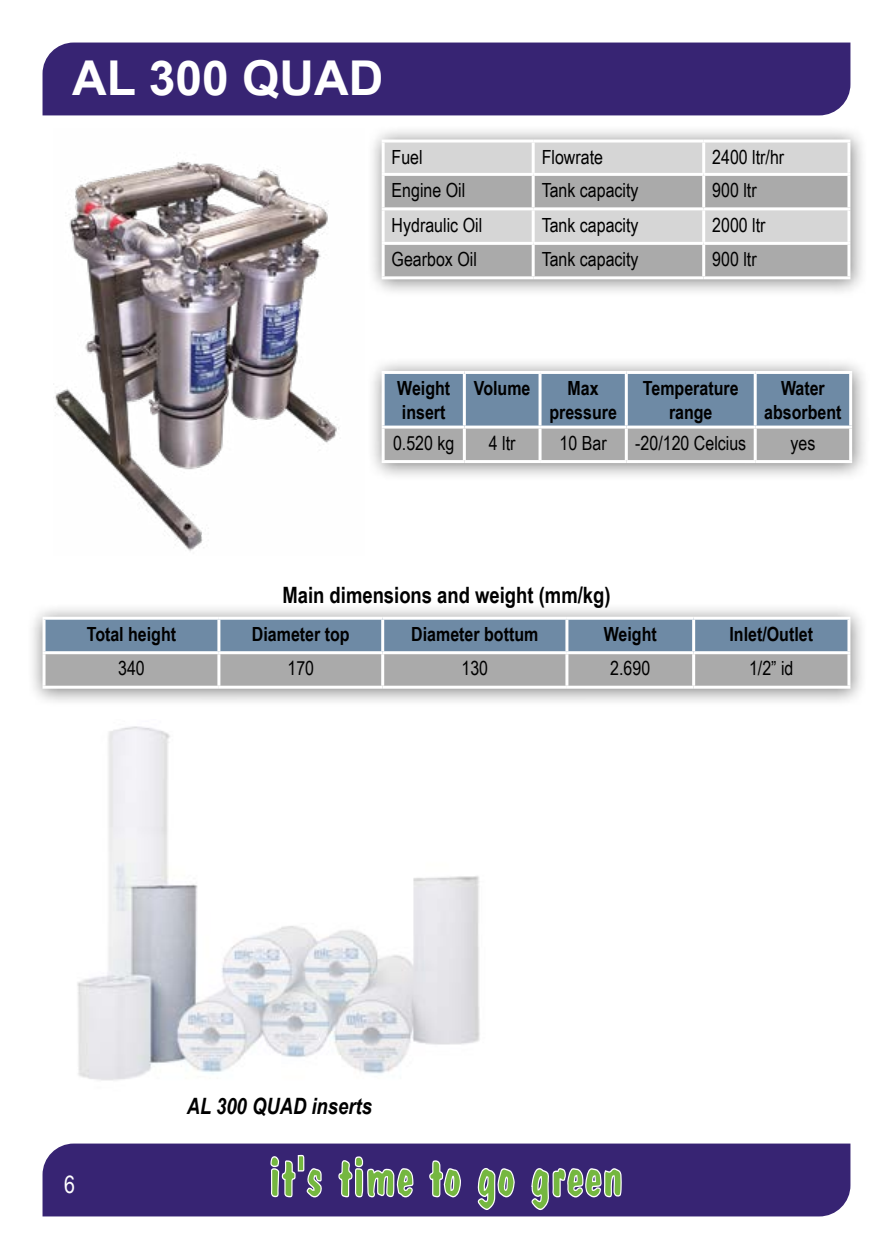
<style>
.page{position:relative;width:893px;height:1259px;background:#fff}
.page>*{position:absolute;margin:0;border:0;box-sizing:border-box;transform-origin:0 0}
.t1{font:700 48px "Arial";color:#fff}
.t2{font:24px "Arial Narrow";color:#fff}
.t3{font:700 22.5px "Arial Narrow";color:#000}
.t4{font:italic 700 22.5px "Arial Narrow";color:#000}
.t5{font:19.5px "Arial Narrow";color:#000}
.t6{font:700 19.5px/23.4px "Arial Narrow";color:#000;text-align:center}
</style>
<div class="page">
<div style="left:43px;top:43px;width:807px;height:72px;background:#372473"></div>
<div style="left:43px;top:1143px;width:807px;height:73px;background:#372473"></div>
<svg style="left:478px;top:1167px;width:37px;height:43px;background:#758978"></svg>
<svg style="left:429px;top:1160px;width:32px;height:37px"></svg>
<svg style="left:531px;top:1167px;width:91px;height:43px;background:#6e7b79"></svg>
<svg style="left:270px;top:1154px;width:52px;height:43px;background:#6b757c"></svg>
<svg style="left:338px;top:1156px;width:75px;height:41px;background:#707e7a"></svg>
<div style="left:365px;top:356px;width:506px;height:126px;background:#000;opacity:.5"></div>
<svg style="left:385px;top:374px;width:464px;height:86px;background:#8697a7"></svg>
<hr style="left:463px;top:374px;width:3px;height:51px;background:#fff">
<hr style="left:538px;top:374px;width:3px;height:51px;background:#fff">
<hr style="left:382px;top:428px;width:3px;height:32px;background:#fff">
<hr style="left:463px;top:428px;width:3px;height:32px;background:#fff">
<hr style="left:538px;top:428px;width:3px;height:32px;background:#fff">
<hr style="left:382px;top:460px;width:82px;height:3px;background:#fff">
<hr style="left:464px;top:460px;width:76px;height:3px;background:#fff">
<hr style="left:540px;top:460px;width:86px;height:3px;background:#fff">
<hr style="left:626px;top:460px;width:129px;height:3px;background:#fff">
<hr style="left:755px;top:460px;width:97px;height:3px;background:#fff">
<hr style="left:625px;top:374px;width:3px;height:51px;background:#fff">
<hr style="left:754px;top:374px;width:3px;height:51px;background:#fff">
<hr style="left:625px;top:428px;width:3px;height:32px;background:#fff">
<hr style="left:754px;top:428px;width:3px;height:32px;background:#fff">
<hr style="left:849px;top:428px;width:3px;height:32px;background:#fff">
<hr style="left:382px;top:371px;width:82px;height:3px;background:#fff">
<hr style="left:382px;top:374px;width:3px;height:51px;background:#fff">
<hr style="left:464px;top:371px;width:76px;height:3px;background:#fff">
<hr style="left:540px;top:371px;width:86px;height:3px;background:#fff">
<hr style="left:626px;top:371px;width:129px;height:3px;background:#fff">
<hr style="left:755px;top:371px;width:97px;height:3px;background:#fff">
<hr style="left:849px;top:374px;width:3px;height:51px;background:#fff">
<hr style="left:382px;top:425px;width:82px;height:3px;background:#fff">
<hr style="left:464px;top:425px;width:76px;height:3px;background:#fff">
<hr style="left:540px;top:425px;width:86px;height:3px;background:#fff">
<hr style="left:626px;top:425px;width:129px;height:3px;background:#fff">
<hr style="left:755px;top:425px;width:97px;height:3px;background:#fff">
<div style="left:365px;top:124px;width:503px;height:174px;background:#000;opacity:.5"></div>
<div style="left:385px;top:142px;width:462px;height:31px;background:#d6d6d6"></div>
<svg style="left:385px;top:176px;width:462px;height:100px;background:#b9b9b9"></svg>
<hr style="left:382px;top:139px;width:151px;height:3px;background:#fff">
<hr style="left:382px;top:142px;width:3px;height:31px;background:#fff">
<hr style="left:532px;top:142px;width:3px;height:31px;background:#fff">
<hr style="left:702px;top:142px;width:3px;height:31px;background:#fff">
<hr style="left:382px;top:173px;width:151px;height:3px;background:#fff">
<hr style="left:382px;top:176px;width:3px;height:31px;background:#fff">
<hr style="left:532px;top:176px;width:3px;height:31px;background:#fff">
<hr style="left:702px;top:176px;width:3px;height:31px;background:#fff">
<hr style="left:382px;top:207px;width:151px;height:3px;background:#fff">
<hr style="left:382px;top:210px;width:3px;height:32px;background:#fff">
<hr style="left:533px;top:207px;width:171px;height:3px;background:#fff">
<hr style="left:532px;top:210px;width:3px;height:32px;background:#fff">
<hr style="left:704px;top:207px;width:146px;height:3px;background:#fff">
<hr style="left:702px;top:210px;width:3px;height:32px;background:#fff">
<hr style="left:382px;top:242px;width:151px;height:3px;background:#fff">
<hr style="left:382px;top:245px;width:3px;height:31px;background:#fff">
<hr style="left:533px;top:242px;width:171px;height:3px;background:#fff">
<hr style="left:532px;top:245px;width:3px;height:31px;background:#fff">
<hr style="left:704px;top:242px;width:146px;height:3px;background:#fff">
<hr style="left:702px;top:245px;width:3px;height:31px;background:#fff">
<hr style="left:382px;top:276px;width:151px;height:3px;background:#fff">
<hr style="left:533px;top:139px;width:171px;height:3px;background:#fff">
<hr style="left:704px;top:139px;width:146px;height:3px;background:#fff">
<hr style="left:847px;top:142px;width:3px;height:31px;background:#fff">
<hr style="left:533px;top:173px;width:171px;height:3px;background:#fff">
<hr style="left:704px;top:173px;width:146px;height:3px;background:#fff">
<hr style="left:847px;top:176px;width:3px;height:31px;background:#fff">
<hr style="left:847px;top:210px;width:3px;height:32px;background:#fff">
<hr style="left:847px;top:245px;width:3px;height:31px;background:#fff">
<hr style="left:533px;top:276px;width:171px;height:3px;background:#fff">
<hr style="left:704px;top:276px;width:146px;height:3px;background:#fff">
<div style="left:26px;top:601px;width:842px;height:107px;background:#000;opacity:.5"></div>
<svg style="left:46px;top:620px;width:801px;height:65px;background:#8c9aa8"></svg>
<hr style="left:217px;top:620px;width:3px;height:31px;background:#fff">
<hr style="left:381px;top:620px;width:3px;height:31px;background:#fff">
<hr style="left:43px;top:654px;width:3px;height:31px;background:#fff">
<hr style="left:217px;top:654px;width:3px;height:31px;background:#fff">
<hr style="left:381px;top:654px;width:3px;height:31px;background:#fff">
<hr style="left:43px;top:685px;width:176px;height:3px;background:#fff">
<hr style="left:219px;top:685px;width:164px;height:3px;background:#fff">
<hr style="left:383px;top:685px;width:184px;height:3px;background:#fff">
<hr style="left:567px;top:685px;width:127px;height:3px;background:#fff">
<hr style="left:694px;top:685px;width:156px;height:3px;background:#fff">
<hr style="left:565px;top:620px;width:3px;height:31px;background:#fff">
<hr style="left:692px;top:620px;width:3px;height:31px;background:#fff">
<hr style="left:565px;top:654px;width:3px;height:31px;background:#fff">
<hr style="left:692px;top:654px;width:3px;height:31px;background:#fff">
<hr style="left:847px;top:654px;width:3px;height:31px;background:#fff">
<hr style="left:43px;top:617px;width:176px;height:3px;background:#fff">
<hr style="left:43px;top:620px;width:3px;height:31px;background:#fff">
<hr style="left:219px;top:617px;width:164px;height:3px;background:#fff">
<hr style="left:383px;top:617px;width:184px;height:3px;background:#fff">
<hr style="left:567px;top:617px;width:127px;height:3px;background:#fff">
<hr style="left:694px;top:617px;width:156px;height:3px;background:#fff">
<hr style="left:847px;top:620px;width:3px;height:31px;background:#fff">
<hr style="left:43px;top:651px;width:176px;height:3px;background:#fff">
<hr style="left:219px;top:651px;width:164px;height:3px;background:#fff">
<hr style="left:383px;top:651px;width:184px;height:3px;background:#fff">
<hr style="left:567px;top:651px;width:127px;height:3px;background:#fff">
<hr style="left:694px;top:651px;width:156px;height:3px;background:#fff">
<img style="left:77px;top:726px;width:403px;height:355px">
<img style="left:55px;top:161px;width:284px;height:390px">
<h1 class="t1" style="left:72px;top:46px;width:313px">AL 300 QUAD</h1>
<p class="t5" style="left:392px;top:142px;width:33px">Fuel</p>
<p class="t5" style="left:542px;top:142px;width:63px">Flowrate</p>
<p class="t5" style="left:712px;top:142px;width:73px">2400 ltr/hr</p>
<p class="t5" style="left:392px;top:176px;width:75px">Engine Oil</p>
<p class="t5" style="left:542px;top:176px;width:98px">Tank capacity</p>
<p class="t5" style="left:712px;top:176px;width:46px">900 ltr</p>
<p class="t5" style="left:392px;top:210px;width:92px">Hydraulic Oil</p>
<p class="t5" style="left:542px;top:210px;width:98px">Tank capacity</p>
<p class="t5" style="left:712px;top:210px;width:55px">2000 ltr</p>
<p class="t5" style="left:392px;top:245px;width:87px">Gearbox Oil</p>
<p class="t5" style="left:542px;top:245px;width:98px">Tank capacity</p>
<p class="t5" style="left:712px;top:245px;width:46px">900 ltr</p>
<p class="t6" style="left:397px;top:376px;width:55px;text-align:left">Weight insert</p>
<p class="t6" style="left:474px;top:376px;width:58px">Volume</p>
<p class="t6" style="left:549px;top:376px;width:69px">Max pressure</p>
<p class="t6" style="left:643px;top:376px;width:97px">Temperature range</p>
<p class="t6" style="left:764px;top:376px;width:79px">Water absorbent</p>
<p class="t5" style="left:393px;top:428px;width:63px">0.520 kg</p>
<p class="t5" style="left:489px;top:428px;width:28px">4 ltr</p>
<p class="t5" style="left:560px;top:428px;width:49px">10 Bar</p>
<p class="t5" style="left:635px;top:428px;width:113px">-20/120 Celcius</p>
<p class="t5" style="left:790px;top:428px;width:26px">yes</p>
<p class="t3" style="left:282px;top:577px;width:330px">Main dimensions and weight (mm/kg)</p>
<p class="t6" style="left:87px;top:621px;width:91px">Total height</p>
<p class="t6" style="left:252px;top:621px;width:99px">Diameter top</p>
<p class="t6" style="left:411px;top:621px;width:129px">Diameter bottum</p>
<p class="t6" style="left:604px;top:621px;width:55px">Weight</p>
<p class="t6" style="left:729px;top:621px;width:85px">Inlet/Outlet</p>
<p class="t5" style="left:118px;top:654px;width:28px">340</p>
<p class="t5" style="left:287px;top:654px;width:28px">170</p>
<p class="t5" style="left:461px;top:654px;width:28px">130</p>
<p class="t5" style="left:610px;top:654px;width:42px">2.690</p>
<p class="t5" style="left:749px;top:654px;width:46px">1/2” id</p>
<p class="t2" style="left:64px;top:1166px;width:12px">6</p>
<p class="t4" style="left:187px;top:1088px;width:187px">AL 300 QUAD inserts</p>
</div>
